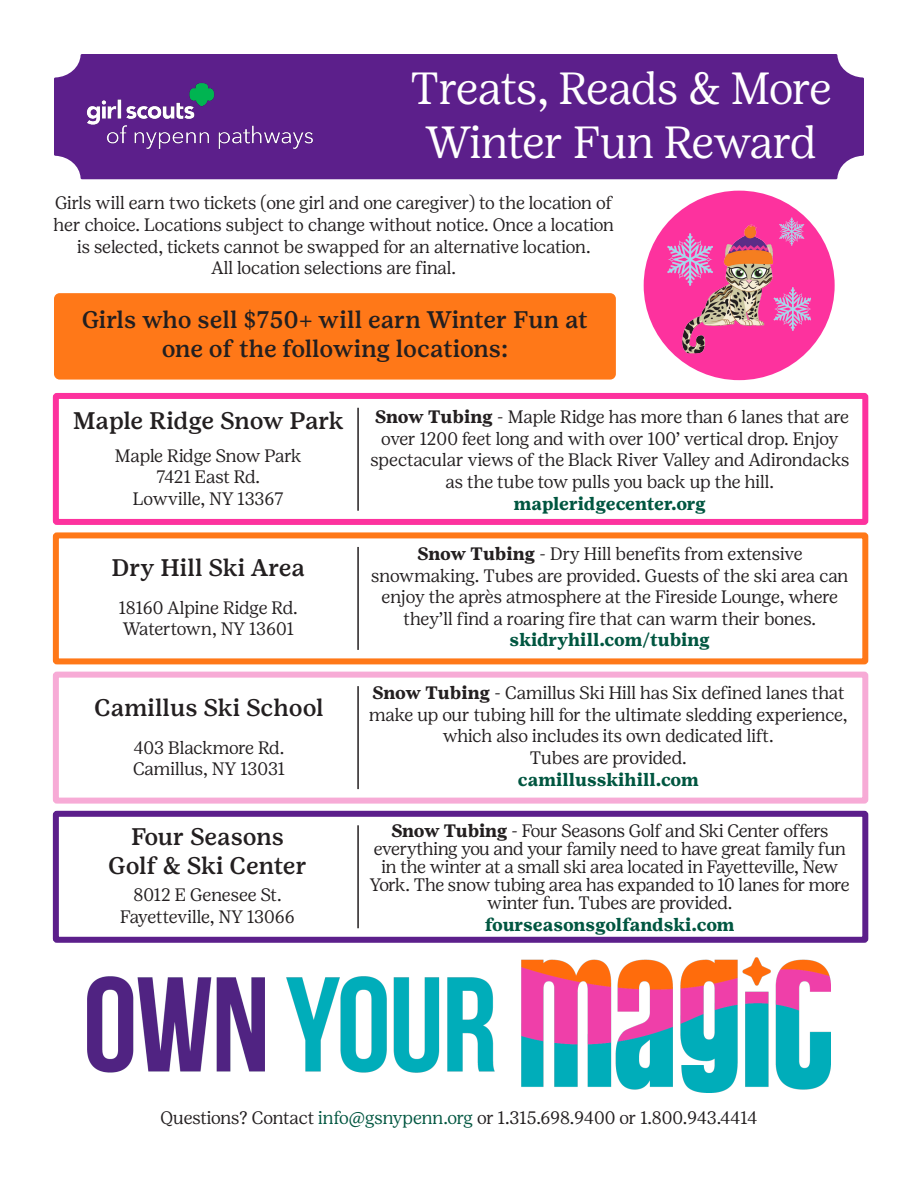
<style>
.page{position:relative;width:918px;height:1188px;background:#fff}
.page>*{position:absolute;margin:0;border:0;box-sizing:border-box;transform-origin:0 0}
.t1{font:300 45px "Girl Scout Display";letter-spacing:-.015em;color:#fff}
.t2{font:500 24px/28.8px "Girl Scout Text";color:#231f20;text-align:center}
.t3{font:500 24px "Girl Scout Text";letter-spacing:-.02em;color:#231f20}
.t4{font:300 18px/21.6px "Girl Scout Display";letter-spacing:-.01em;color:#231f20;text-align:center}
.t5{font:700 18px "Girl Scout Text";color:#005640}
.t6{font:700 18px "Girl Scout Text";letter-spacing:-.02em;color:#005640}
.s1{font-family:"Girl Scout Text";font-weight:700}
.s2{color:#005640}
</style>
<div class="page">
<div style="left:54px;top:54px;width:810px;height:125px;background:#5c1f8b"></div>
<img style="left:63px;top:77px;width:277px;height:80px">
<img style="left:87px;top:957px;width:744px;height:136px">
<div style="left:644px;top:191px;width:191px;height:189px;background:#fd329e;border-radius:50%"></div>
<img style="left:667px;top:217px;width:144px;height:136px">
<div style="left:54px;top:293px;width:562px;height:87px;background:#ff7818;border-radius:6px"></div>
<div style="left:53px;top:811px;width:815px;height:132px;border:6px solid #5c1f8b"></div>
<div style="left:53px;top:672px;width:815px;height:132px;border:6px solid #f7abd6"></div>
<div style="left:53px;top:532px;width:815px;height:132px;border:6px solid #ff7818"></div>
<div style="left:53px;top:393px;width:815px;height:132px;border:6px solid #fd329e"></div>
<hr style="left:357px;top:408px;width:2px;height:103px;background:#231f20">
<hr style="left:357px;top:547px;width:2px;height:103px;background:#231f20">
<hr style="left:357px;top:686px;width:2px;height:103px;background:#231f20">
<hr style="left:357px;top:825px;width:2px;height:103px;background:#231f20">
<p class="t1" style="left:411px;top:63px;width:422px">Treats, Reads &amp; More</p>
<p class="t1" style="left:426px;top:117px;width:392px">Winter Fun Reward</p>
<p class="t4" style="left:54px;top:192px;width:562px">Girls will earn two tickets (one girl and one caregiver) to the location of her choice. Locations subject to change without notice. Once a location is selected, tickets cannot be swapped for an alternative location.<br>All location selections are final.</p>
<p class="t2" style="left:82px;top:306px;width:508px">Girls who sell $750+ will earn Winter Fun at one of the following locations:</p>
<p class="t3" style="left:73px;top:407px;width:272px">Maple Ridge Snow Park</p>
<p class="t4" style="left:115px;top:445px;width:188px">Maple Ridge Snow Park</p>
<p class="t4" style="left:156px;top:466px;width:105px">7421 East Rd.</p>
<p class="t4" style="left:133px;top:488px;width:152px">Lowville, NY 13367</p>
<p class="t2" style="left:112px;top:553px;width:195px">Dry Hill Ski Area</p>
<p class="t4" style="left:119px;top:597px;width:180px;text-align:left">18160 Alpine Ridge Rd.<br>Watertown, NY 13601</p>
<p class="t2" style="left:94px;top:693px;width:231px">Camillus Ski School</p>
<p class="t4" style="left:134px;top:737px;width:152px">403 Blackmore Rd.</p>
<p class="t4" style="left:133px;top:758px;width:154px">Camillus, NY 13031</p>
<p class="t2" style="left:108px;top:822px;width:200px">Four Seasons<br>Golf &amp; Ski Center</p>
<p class="t4" style="left:133px;top:884px;width:150px">8012 E Genesee St.</p>
<p class="t4" style="left:120px;top:906px;width:176px">Fayetteville, NY 13066</p>
<p class="t4" style="left:370px;top:406px;width:480px"><span class="s1">Snow Tubing</span> - Maple Ridge has more than 6 lanes that are over 1200 feet long and with over 100’ vertical drop. Enjoy spectacular views of the Black River Valley and Adirondacks as the tube tow pulls you back up the hill.</p>
<p class="t6" style="left:514px;top:493px;width:194px">mapleridgecenter.org</p>
<p class="t4" style="left:371px;top:543px;width:479px"><span class="s1">Snow Tubing</span> - Dry Hill benefits from extensive snowmaking. Tubes are provided. Guests of the ski area can enjoy the après atmosphere at the Fireside Lounge, where they’ll find a roaring fire that can warm their bones.</p>
<p class="t5" style="left:510px;top:630px;width:202px">skidryhill.com/tubing</p>
<p class="t4" style="left:369px;top:682px;width:480px"><span class="s1">Snow Tubing</span> - Camillus Ski Hill has Six defined lanes that make up our tubing hill for the ultimate sledding experience, which also includes its own dedicated lift.</p>
<p class="t4" style="left:530px;top:747px;width:159px">Tubes are provided.</p>
<p class="t5" style="left:518px;top:769px;width:183px">camillusskihill.com</p>
<p class="t4" style="left:370px;top:822px;width:481px;line-height:18px"><span class="s1">Snow Tubing</span> - Four Seasons Golf and Ski Center offers everything you and your family need to have great family fun in the winter at a small ski area located in Fayetteville, New York. The snow tubing area has expanded to 10 lanes for more winter fun. Tubes are provided.</p>
<p class="t5" style="left:485px;top:914px;width:251px">fourseasonsgolfandski.com</p>
<p class="t4" style="left:161px;top:1107px;width:598px">Questions? Contact <span class="s2">info@gsnypenn.org</span> or 1.315.698.9400 or 1.800.943.4414</p>
</div>
